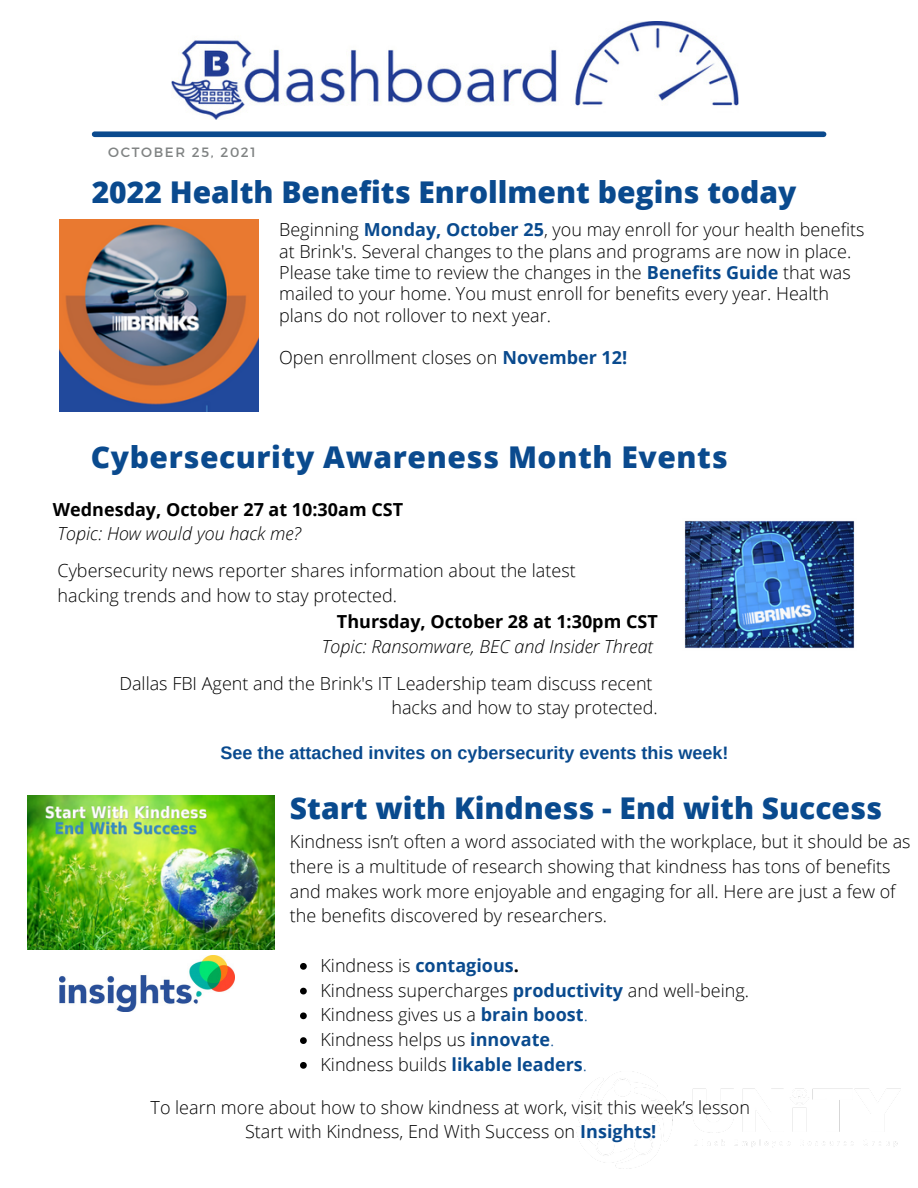
<style>
.page{position:relative;width:918px;height:1188px;background:#fff}
.page>*{position:absolute;margin:0;border:0;box-sizing:border-box;transform-origin:0 0}
.t1{font:800 30px "Open Sans";color:#0a4a8e}
.t2{font:800 30px "Open Sans";letter-spacing:.02em;color:#0a4a8e}
.t3{font:800 30px "Open Sans";color:#094a8e}
.t4{font:300 18px/21.3px "Open Sans";color:#000}
.t5{font:700 18px "Open Sans";color:#000}
.t6{font:italic 300 18px "Open Sans";color:#000}
.t7{font:700 18px "Arimo";color:#094a8e}
.t8{font:13.5px "Montserrat";letter-spacing:.12em;color:#808383}
.s1{font-weight:700;color:#094a8e}
.s2{font-weight:700}
.s3{color:#094a8e}
</style>
<div class="page">
<img style="left:171px;top:21px;width:567px;height:98px">
<div style="left:95px;top:131px;width:729px;height:6px;background:#0a4a8e"></div>
<img style="left:577px;top:1072px;width:324px;height:97px">
<img style="left:60px;top:219px;width:199px;height:193px">
<img style="left:684px;top:520px;width:171px;height:129px">
<img style="left:27px;top:795px;width:248px;height:154px">
<img style="left:60px;top:956px;width:174px;height:55px">
<svg style="left:300px;top:963px;width:7px;height:7px"></svg>
<svg style="left:300px;top:988px;width:7px;height:6px"></svg>
<svg style="left:300px;top:1012px;width:7px;height:7px"></svg>
<svg style="left:300px;top:1037px;width:7px;height:7px"></svg>
<svg style="left:300px;top:1062px;width:7px;height:7px"></svg>
<p class="t8" style="left:108px;top:143px;width:149px">OCTOBER 25, 2021</p>
<p class="t1" style="left:92px;top:171px;width:706px">2022 Health Benefits Enrollment begins today</p>
<p class="t4" style="left:279px;top:219px;width:587px">Beginning <span class="s1">Monday, October 25</span>, you may enroll for your health benefits at Brink's. Several changes to the plans and programs are now in place.<br>Please take time to review the changes in the <span class="s1">Benefits Guide</span> that was mailed to your home. You must enroll for benefits every year. Health plans do not rollover to next year.</p>
<p class="t4" style="left:279px;top:347px;width:350px">Open enrollment closes on <span class="s1">November 12!</span></p>
<p class="t2" style="left:91px;top:436px;width:638px">Cybersecurity Awareness Month Events</p>
<p class="t5" style="left:53px;top:496px;width:352px">Wednesday, October 27 at 10:30am CST</p>
<p class="t6" style="left:58px;top:521px;width:245px">Topic: How would you hack me?</p>
<p class="t4" style="left:58px;top:559px;width:520px">Cybersecurity news reporter shares information about the latest</p>
<p class="t4" style="left:58px;top:584px;width:341px">hacking trends and how to stay protected.</p>
<p class="t5" style="left:337px;top:609px;width:322px">Thursday, October 28 at 1:30pm CST</p>
<p class="t6" style="left:322px;top:634px;width:333px">Topic: Ransomware, BEC and Insider Threat</p>
<p class="t4" style="left:119px;top:672px;width:535px">Dallas FBI Agent and the Brink's IT Leadership team discuss recent</p>
<p class="t4" style="left:391px;top:697px;width:268px">hacks and how to stay protected.</p>
<p class="t7" style="left:221px;top:743px;width:509px">See the attached invites on cybersecurity events this week!</p>
<p class="t3" style="left:290px;top:787px;width:594px">Start with Kindness - End with Success</p>
<p class="t4" style="left:290px;top:829px;width:622px;line-height:24.8px">Kindness isn’t often a word associated with the workplace, but it should be as there is a multitude of research showing that kindness has tons of benefits and makes work more enjoyable and engaging for all. Here are just a few of the benefits discovered by researchers.</p>
<p class="t4" style="left:320px;top:954px;width:200px">Kindness is <span class="s1">contagious</span><span class="s2">.</span></p>
<p class="t4" style="left:320px;top:979px;width:430px">Kindness supercharges <span class="s1">productivity</span> and well-being.</p>
<p class="t4" style="left:320px;top:1004px;width:269px">Kindness gives us a <span class="s1">brain boost</span><span class="s3">.</span></p>
<p class="t4" style="left:320px;top:1029px;width:235px">Kindness helps us <span class="s1">innovate</span><span class="s3">.</span></p>
<p class="t4" style="left:320px;top:1053px;width:268px">Kindness builds <span class="s1">likable leaders</span><span class="s3">.</span></p>
<p class="t4" style="left:151px;top:1096px;width:601px">To learn more about how to show kindness at work, visit this week’s lesson</p>
<p class="t4" style="left:245px;top:1121px;width:413px">Start with Kindness, End With Success on <span class="s1">Insights!</span></p>
</div>
